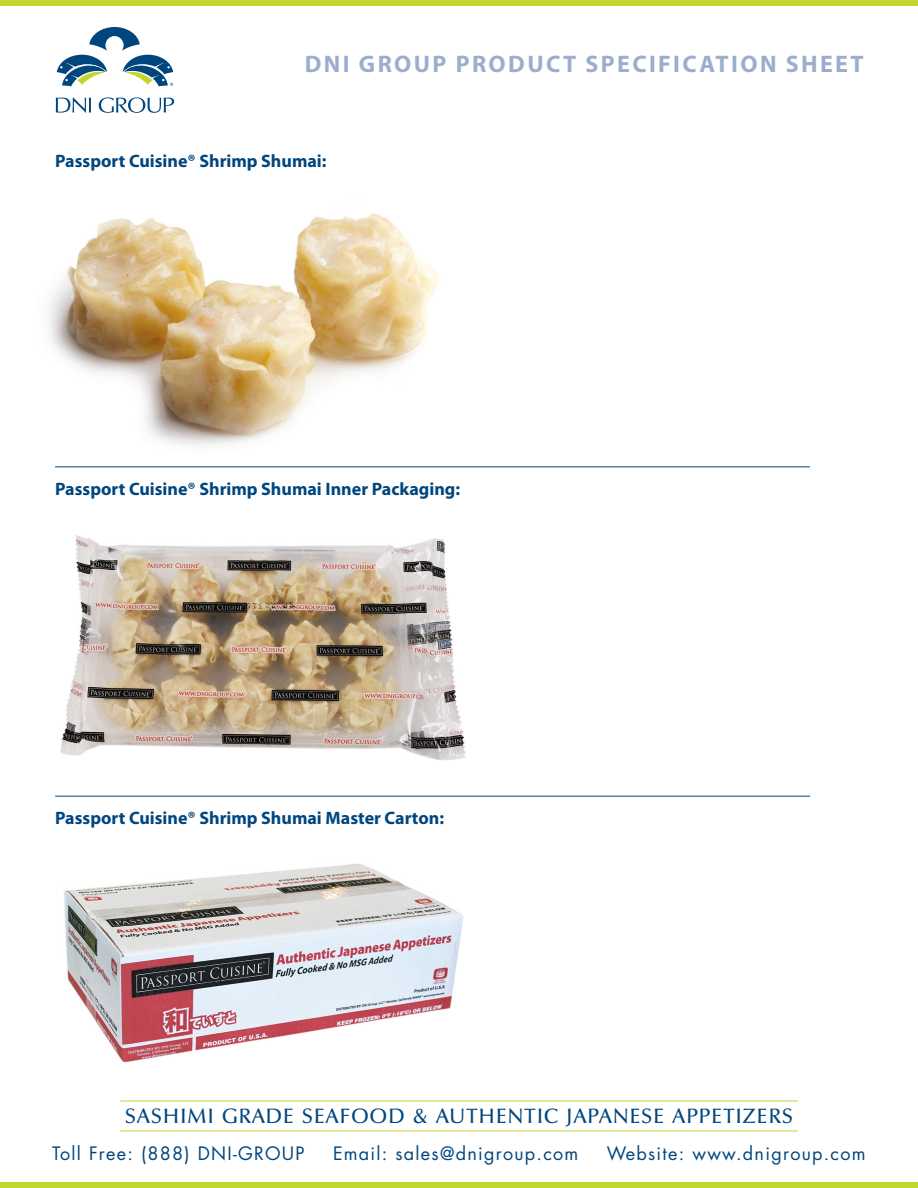
<style>
.page{position:relative;width:918px;height:1188px;background:#fff}
.page>*{position:absolute;margin:0;border:0;box-sizing:border-box;transform-origin:0 0}
.t1{font:700 24px "Myriad Pro";letter-spacing:.1em;color:#9caecd}
.t2{font:600 21px "Zapf Humanist 601 BT";letter-spacing:.06em;color:#00467e}
.t3{font:700 18px "Myriad Pro";color:#00467e}
.t4{font:18px "Futura";letter-spacing:.07em;color:#00467e}
</style>
<div class="page">
<hr style="left:120px;top:1101px;width:678px;height:1px;background:#c1d72f">
<hr style="left:120px;top:1131px;width:678px;height:1px;background:#c1d72f">
<svg style="left:56px;top:97px;width:35px;height:16px"></svg>
<svg style="left:99px;top:97px;width:75px;height:16px"></svg>
<svg style="left:57px;top:27px;width:116px;height:59px"></svg>
<hr style="left:55px;top:466px;width:755px;height:1px;background:#00467e">
<hr style="left:55px;top:796px;width:755px;height:1px;background:#00467e">
<div style="left:0;top:0;width:918px;height:5px;background:#c1d72f"></div>
<div style="left:0;top:1182px;width:918px;height:6px;background:#c1d72f"></div>
<img style="left:60px;top:535px;width:406px;height:225px">
<img style="left:64px;top:863px;width:400px;height:200px">
<img style="left:48px;top:213px;width:391px;height:232px">
<p class="t1" style="left:305px;top:48px;width:560px">DNI GROUP PRODUCT SPECIFICATION SHEET</p>
<p class="t3" style="left:55px;top:149px;width:273px">Passport Cuisine® Shrimp Shumai:</p>
<p class="t3" style="left:55px;top:477px;width:407px">Passport Cuisine® Shrimp Shumai Inner Packaging:</p>
<p class="t3" style="left:55px;top:806px;width:390px">Passport Cuisine® Shrimp Shumai Master Carton:</p>
<p class="t2" style="left:125px;top:1103px;width:669px">SASHIMI GRADE SEAFOOD &amp; AUTHENTIC JAPANESE APPETIZERS</p>
<p class="t4" style="left:52px;top:1141px;width:254px">Toll Free: (888) DNI-GROUP</p>
<p class="t4" style="left:333px;top:1141px;width:247px">Email: sales@dnigroup.com</p>
<p class="t4" style="left:607px;top:1141px;width:260px">Website: www.dnigroup.com</p>
</div>
